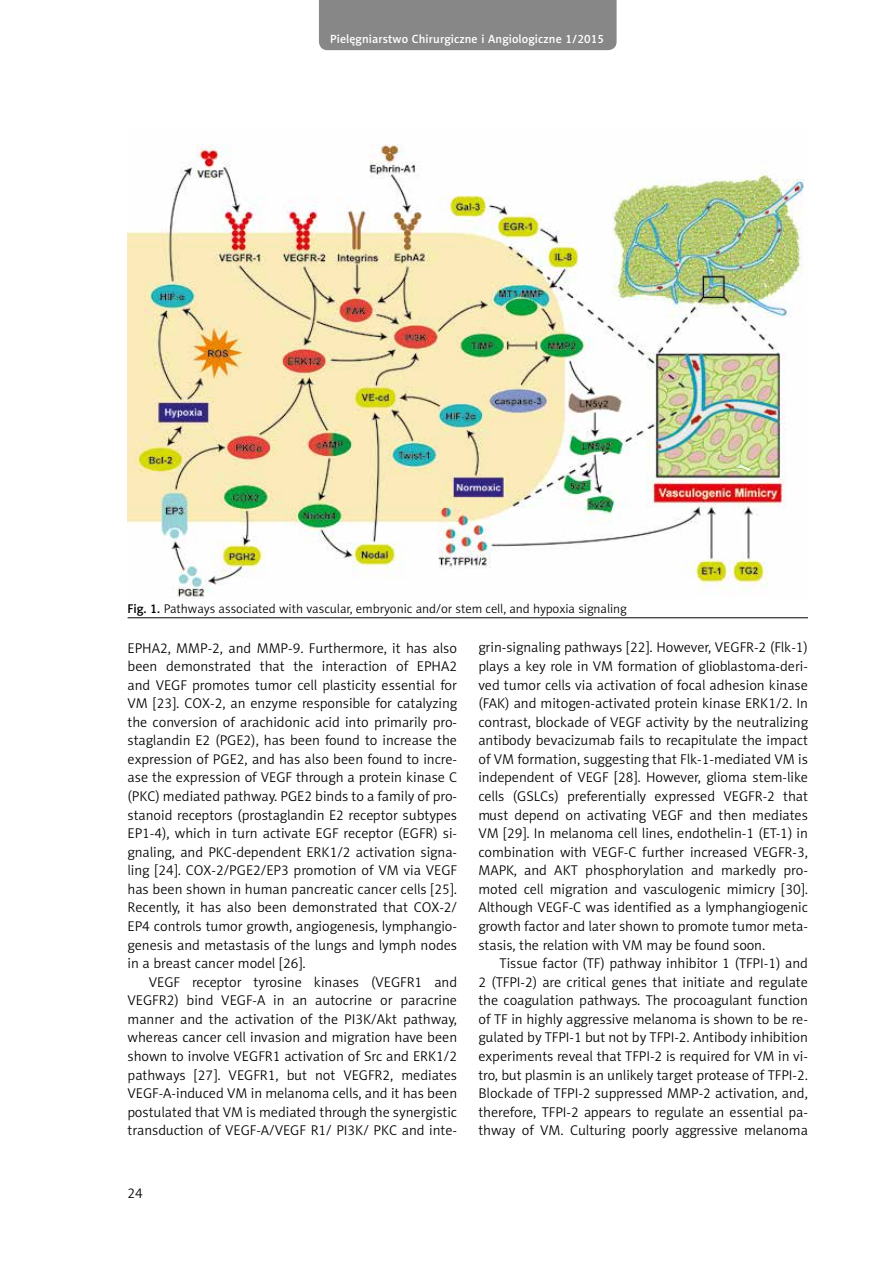
<style>
.page{position:relative;width:893px;height:1263px;background:#fff}
.page>*{position:absolute;margin:0;border:0;box-sizing:border-box;transform-origin:0 0}
.t1{font:14.25px/18.6px "Naomi Sans EFN Light";color:#000;text-align:justify}
.t2{font:12.75px "Naomi Sans EFN Light";color:#000}
.t3{font:12px "Naomi Sans EFN Medium";letter-spacing:.01em;color:#fff}
.s1{font-family:"Naomi Sans EFN Medium"}
</style>
<div class="page">
<div style="left:319px;top:0;width:298px;height:50px;background:#878787"></div>
<img style="left:128px;top:144px;width:676px;height:455px">
<hr style="left:128px;top:617px;width:680px;height:1px;background:#000">
<p class="t3" style="left:330px;top:32px;width:276px">Pielęgniarstwo Chirurgiczne i Angiologiczne 1/2015</p>
<p class="t2" style="left:128px;top:601px;width:501px"><span class="s1">Fig. 1.</span> Pathways associated with vascular, embryonic and/or stem cell, and hypoxia signaling</p>
<p class="t1" style="left:128px;top:638px;width:331px">EPHA2, MMP-2, and MMP-9. Furthermore, it has also been demonstrated that the interaction of EPHA2 and VEGF promotes tumor cell plasticity essential for VM [23]. COX-2, an enzyme responsible for catalyzing the conversion of arachidonic acid into primarily pro&shy;staglandin E2 (PGE2), has been found to increase the expression of PGE2, and has also been found to incre&shy;ase the expression of VEGF through a protein kinase C (PKC) mediated pathway. PGE2 binds to a family of pro&shy;stanoid receptors (prostaglandin E2 receptor subtypes EP1-4), which in turn activate EGF receptor (EGFR) si&shy;gnaling, and PKC-dependent ERK1/2 activation signa&shy;ling [24]. COX-2/PGE2/EP3 promotion of VM via VEGF has been shown in human pancreatic cancer cells [25].<br>Recently, it has also been demonstrated that COX-2/ EP4 controls tumor growth, angiogenesis, lymphangio&shy;genesis and metastasis of the lungs and lymph nodes in a breast cancer model [26].</p>
<p class="t1" style="left:128px;top:973px;width:331px;text-indent:21px">VEGF receptor tyrosine kinases (VEGFR1 and VEGFR2) bind VEGF-A in an autocrine or paracrine manner and the activation of the PI3K/Akt pathway, whereas cancer cell invasion and migration have been shown to involve VEGFR1 activation of Src and ERK1/2 pathways [27]. VEGFR1, but not VEGFR2, mediates VEGF-A-induced VM in melanoma cells, and it has been postulated that VM is mediated through the synergistic transduction of VEGF-A/VEGF R1/ PI3K/ PKC and inte-</p>
<p class="t1" style="left:128px;top:1183px;width:17px">24</p>
<p class="t1" style="left:478px;top:638px;width:331px">grin-signaling pathways [22]. However, VEGFR-2 (Flk-1) plays a key role in VM formation of glioblastoma-deri&shy;ved tumor cells via activation of focal adhesion kinase (FAK) and mitogen-activated protein kinase ERK1/2. In contrast, blockade of VEGF activity by the neutralizing antibody bevacizumab fails to recapitulate the impact of VM formation, suggesting that Flk-1-mediated VM is independent of VEGF [28]. However, glioma stem-like cells (GSLCs) preferentially expressed VEGFR-2 that must depend on activating VEGF and then mediates VM [29]. In melanoma cell lines, endothelin-1 (ET-1) in combination with VEGF-C further increased VEGFR-3, MAPK, and AKT phosphorylation and markedly pro&shy;moted cell migration and vasculogenic mimicry [30].<br>Although VEGF-C was identified as a lymphangiogenic growth factor and later shown to promote tumor meta&shy;stasis, the relation with VM may be found soon.</p>
<p class="t1" style="left:478px;top:954px;width:331px;text-indent:21px">Tissue factor (TF) pathway inhibitor 1 (TFPI-1) and 2 (TFPI-2) are critical genes that initiate and regulate the coagulation pathways. The procoagulant function of TF in highly aggressive melanoma is shown to be re&shy;gulated by TFPI-1 but not by TFPI-2. Antibody inhibition experiments reveal that TFPI-2 is required for VM in vi&shy;tro, but plasmin is an unlikely target protease of TFPI-2.<br>Blockade of TFPI-2 suppressed MMP-2 activation, and, therefore, TFPI-2 appears to regulate an essential pa&shy;thway of VM. Culturing poorly aggressive melanoma</p>
</div>
